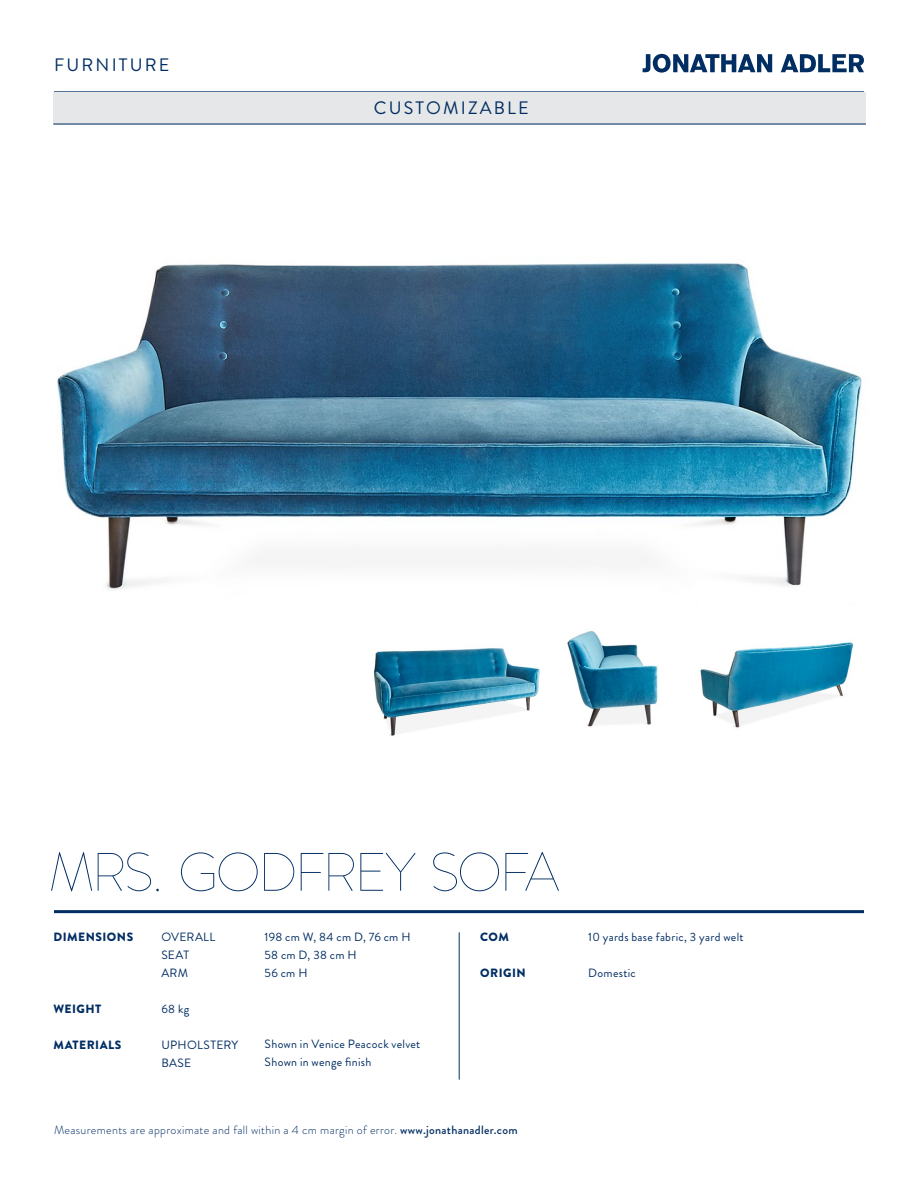
<style>
.page{position:relative;width:918px;height:1188px;background:#fff}
.page>*{position:absolute;margin:0;border:0;box-sizing:border-box;transform-origin:0 0}
.Price_-_Large{font:100 54px "Brandon Grotesque";letter-spacing:-.055em;color:#002d62}
.t1{font:18px "Brandon Grotesque";letter-spacing:.12em;color:#002d62}
.t2{font:12px/18px "Brandon Grotesque";letter-spacing:.025em;color:#002d62}
.t3{font:300 12px "Brandon Grotesque";letter-spacing:.025em;color:#002d62}
.t4{font:900 12px "Brandon Grotesque";letter-spacing:.04em;color:#002d62}
.s1{font-weight:500}
</style>
<div class="page">
<hr style="left:54px;top:910px;width:810px;height:3px;background:#002d62">
<svg style="left:643px;top:54px;width:129px;height:19px"></svg>
<svg style="left:781px;top:54px;width:83px;height:18px"></svg>
<hr style="left:459px;top:932px;width:1px;height:148px;background:#002d62">
<div style="left:53px;top:92px;width:813px;height:32px;background:#e6e7e8"></div>
<hr style="left:53px;top:124px;width:813px;height:1px;background:#002d62">
<img style="left:57px;top:262px;width:805px;height:328px">
<img style="left:700px;top:642px;width:154px;height:86px">
<img style="left:567px;top:631px;width:91px;height:96px">
<img style="left:373px;top:648px;width:167px;height:88px">
<p class="t1" style="left:54px;top:53px;width:117px">FURNITURE</p>
<p class="t1" style="left:374px;top:96px;width:157px">CUSTOMIZABLE</p>
<p class="Price_-_Large" style="left:48px;top:835px;width:513px">MRS. GODFREY SOFA</p>
<p class="t4" style="left:53px;top:928px;width:81px">DIMENSIONS</p>
<p class="t4" style="left:53px;top:1000px;width:49px">WEIGHT</p>
<p class="t4" style="left:53px;top:1036px;width:70px">MATERIALS</p>
<p class="t2" style="left:161px;top:928px;width:56px">OVERALL</p>
<p class="t2" style="left:161px;top:946px;width:29px">SEAT</p>
<p class="t2" style="left:161px;top:964px;width:28px">ARM</p>
<p class="t2" style="left:161px;top:1000px;width:30px">68 kg</p>
<p class="t2" style="left:161px;top:1036px;width:79px">UPHOLSTERY</p>
<p class="t2" style="left:161px;top:1054px;width:31px">BASE</p>
<p class="t2" style="left:265px;top:928px;width:147px">198 cm W, 84 cm D, 76 cm H</p>
<p class="t2" style="left:265px;top:946px;width:93px">58 cm D, 38 cm H</p>
<p class="t2" style="left:265px;top:964px;width:44px">56 cm H</p>
<p class="t2" style="left:265px;top:1035px;width:157px">Shown in Venice Peacock velvet<br>Shown in wenge finish</p>
<p class="t4" style="left:480px;top:928px;width:30px">COM</p>
<p class="t4" style="left:480px;top:964px;width:47px">ORIGIN</p>
<p class="t3" style="left:54px;top:1122px;width:465px">Measurements are approximate and fall within a 4 cm margin of error. <span class="s1">www.jonathanadler.com</span></p>
<p class="t2" style="left:588px;top:928px;width:157px">10 yards base fabric, 3 yard welt</p>
<p class="t2" style="left:588px;top:964px;width:49px">Domestic</p>
</div>
